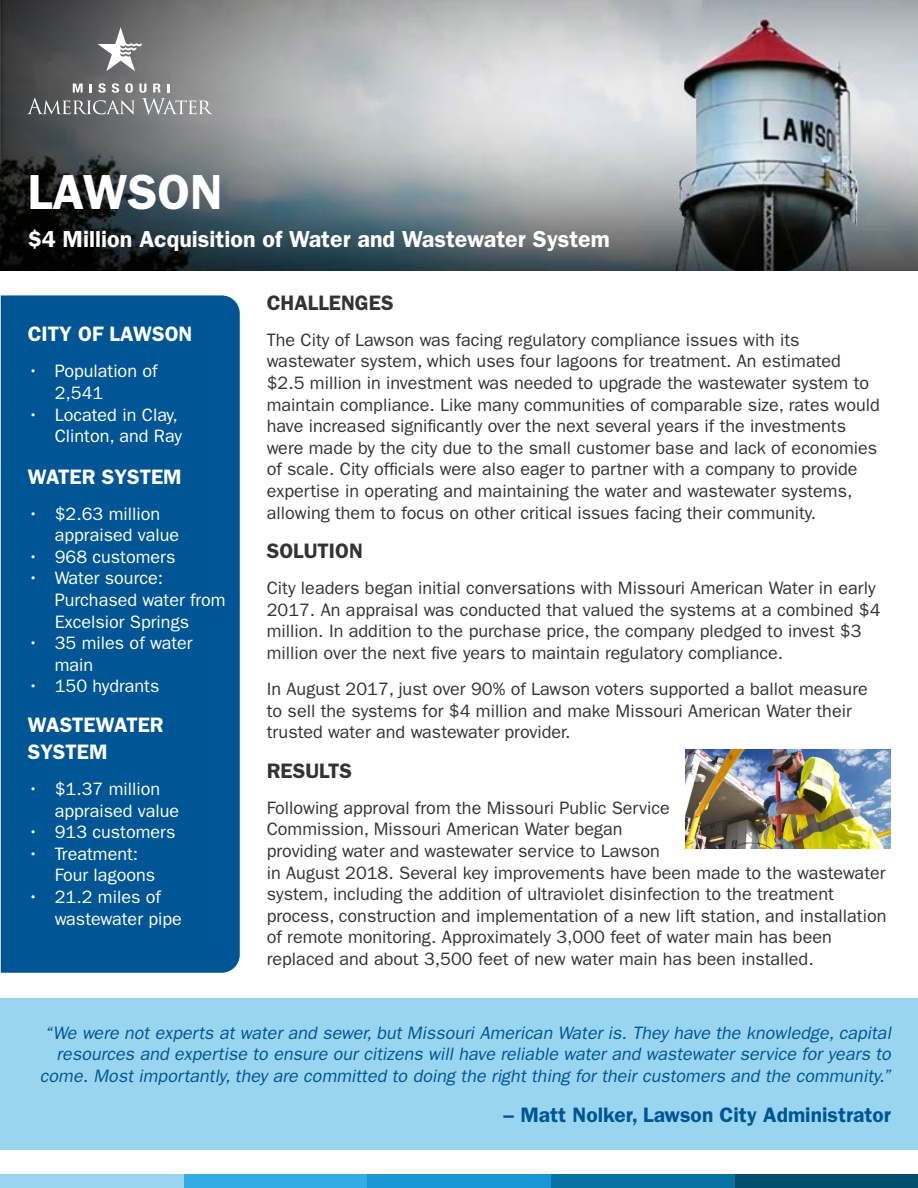
<style>
.page{position:relative;width:918px;height:1188px;background:#fff}
.page>*{position:absolute;margin:0;border:0;box-sizing:border-box;transform-origin:0 0}
.t1{font:600 49.5px "ITC Franklin Gothic Std";color:#fff}
.t2{font:600 23.25px "ITC Franklin Gothic Std";color:#fff}
.t3{font:600 21px/27px "ITC Franklin Gothic Std";color:#fff}
.t4{font:600 21px "ITC Franklin Gothic Std";color:#005695}
.t5{font:600 21px "ITC Franklin Gothic Std";color:#333334}
.t6{font:18px/21.6px "ITC Franklin Gothic Std";color:#333334}
.t7{font:italic 18px/21.6px "ITC Franklin Gothic Std";color:#005695;text-align:right}
.t8{font:18px/21.6px "ITC Franklin Gothic Std";color:#fff}
</style>
<div class="page">
<div style="left:184px;top:1174px;width:184px;height:14px;background:#33ace3"></div>
<div style="left:735px;top:1174px;width:183px;height:14px;background:#034d6e"></div>
<div style="left:551px;top:1174px;width:184px;height:14px;background:#0772a4"></div>
<div style="left:368px;top:1174px;width:183px;height:14px;background:#1a96d4"></div>
<div style="left:1px;top:1174px;width:183px;height:14px;background:#99d5ef"></div>
<img style="left:0;top:0;width:918px;height:271px">
<div style="left:1px;top:295px;width:239px;height:678px;background:#005695"></div>
<div style="left:1px;top:998px;width:917px;height:152px;background:#99d5ef"></div>
<img style="left:686px;top:749px;width:205px;height:100px">
<svg style="left:27px;top:83px;width:186px;height:31px;background:#858687"></svg>
<svg style="left:97px;top:27px;width:45px;height:44px"></svg>
<h1 class="t1" style="left:28px;top:162px;width:197px">LAWSON</h1>
<p class="t2" style="left:28px;top:226px;width:584px">$4 Million Acquisition of Water and Wastewater System</p>
<p class="t3" style="left:28px;top:321px;width:166px">CITY OF LAWSON</p>
<p class="t8" style="left:55px;top:361px;width:104px;text-indent:-27px">• Population of<br>2,541</p>
<p class="t8" style="left:28px;top:404px;width:156px;text-align:right">• Located in Clay,<br>Clinton, and Ray</p>
<p class="t3" style="left:28px;top:463px;width:156px">WATER SYSTEM</p>
<p class="t8" style="left:55px;top:503px;width:126px;text-indent:-27px">• $2.63 million appraised value</p>
<p class="t8" style="left:28px;top:546px;width:149px">• 968 customers</p>
<p class="t8" style="left:55px;top:568px;width:172px;text-indent:-27px">• Water source:<br>Purchased water from<br>Excelsior Springs</p>
<p class="t8" style="left:55px;top:632px;width:139px;text-indent:-27px">• 35 miles of water main</p>
<p class="t8" style="left:28px;top:676px;width:133px">• 150 hydrants</p>
<p class="t3" style="left:28px;top:711px;width:137px">WASTEWATER<br>SYSTEM</p>
<p class="t8" style="left:55px;top:778px;width:126px;text-indent:-27px">• $1.37 million appraised value</p>
<p class="t8" style="left:28px;top:821px;width:149px">• 913 customers</p>
<p class="t8" style="left:55px;top:843px;width:102px;text-indent:-27px">• Treatment:<br>Four lagoons</p>
<p class="t8" style="left:55px;top:886px;width:129px;text-indent:-27px">• 21.2 miles of wastewater pipe</p>
<p class="t5" style="left:267px;top:290px;width:128px">CHALLENGES</p>
<p class="t6" style="left:267px;top:329px;width:615px">The City of Lawson was facing regulatory compliance issues with its wastewater system, which uses four lagoons for treatment. An estimated $2.5 million in investment was needed to upgrade the wastewater system to maintain compliance. Like many communities of comparable size, rates would have increased significantly over the next several years if the investments were made by the city due to the small customer base and lack of economies of scale. City officials were also eager to partner with a company to provide expertise in operating and maintaining the water and wastewater systems, allowing them to focus on other critical issues facing their community.</p>
<p class="t5" style="left:267px;top:539px;width:98px">SOLUTION</p>
<p class="t6" style="left:267px;top:577px;width:615px">City leaders began initial conversations with Missouri American Water in early 2017. An appraisal was conducted that valued the systems at a combined $4 million. In addition to the purchase price, the company pledged to invest $3 million over the next five years to maintain regulatory compliance.</p>
<p class="t6" style="left:267px;top:678px;width:603px">In August 2017, just over 90% of Lawson voters supported a ballot measure to sell the systems for $4 million and make Missouri American Water their trusted water and wastewater provider.</p>
<p class="t5" style="left:267px;top:758px;width:87px">RESULTS</p>
<p class="t6" style="left:267px;top:797px;width:621px">Following approval from the Missouri Public Service<br>Commission, Missouri American Water began<br>providing water and wastewater service to Lawson<br>in August 2018. Several key improvements have been made to the wastewater system, including the addition of ultraviolet disinfection to the treatment process, construction and implementation of a new lift station, and installation of remote monitoring. Approximately 3,000 feet of water main has been replaced and about 3,500 feet of new water main has been installed.</p>
<p class="t7" style="left:40px;top:1022px;width:856px">“We were not experts at water and sewer,but Missouri American Water is. They have the knowledge,capital resources and expertise to ensure our citizens will have reliable water and wastewater service for years to come. Most importantly,they are committed to doing the right thing for their customers and the community.”</p>
<p class="t4" style="left:504px;top:1102px;width:389px">– Matt Nolker, Lawson City Administrator</p>
</div>
